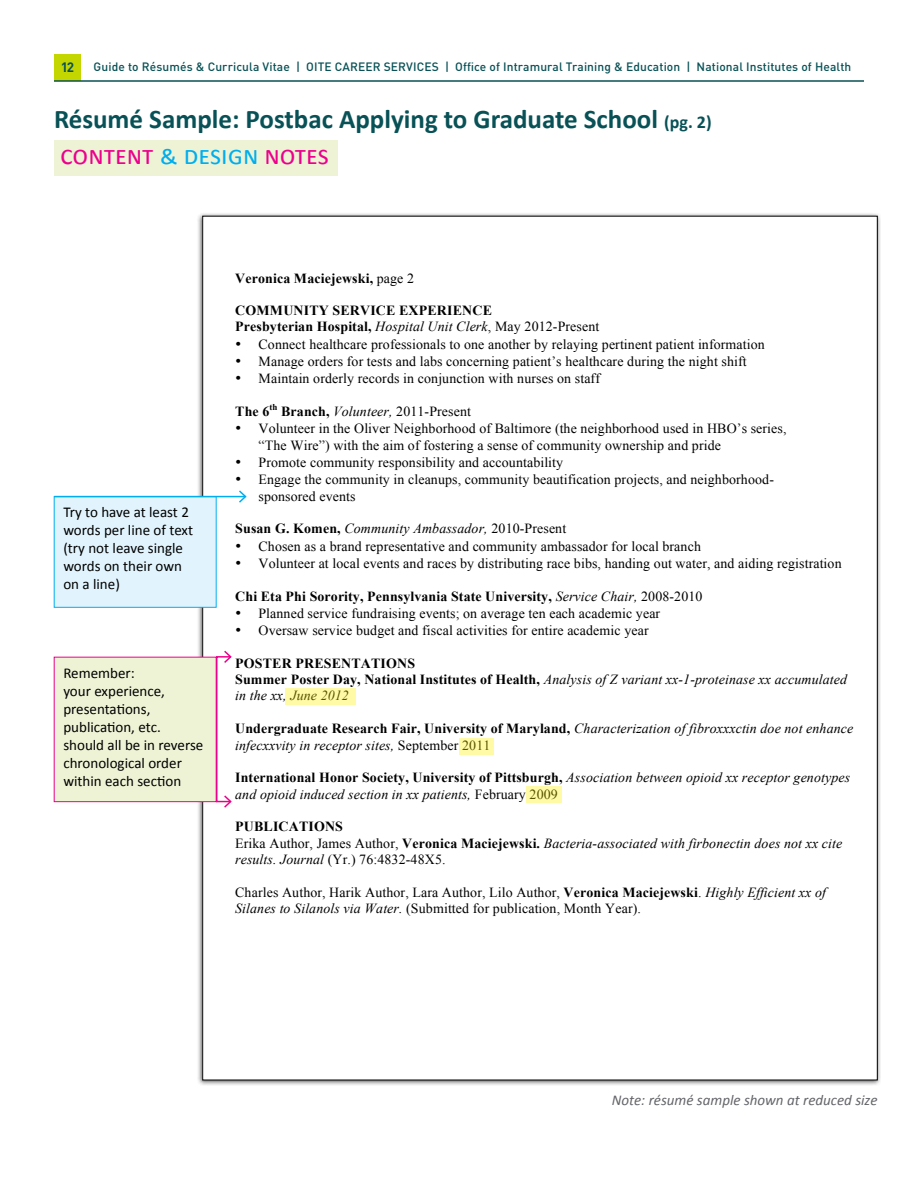
<style>
.page{position:relative;width:918px;height:1188px;background:#fff}
.page>*{position:absolute;margin:0;border:0;box-sizing:border-box;transform-origin:0 0}
.t1{font:700 27px "Calibri";color:#085156}
.t2{font:27px "Calibri";color:#ec008c}
.Body_1{font:15px/18px "Calibri";color:#000}
.Body_ital{font:italic 15px "Calibri";color:#646569}
.Image{font:13.95px/16.4px "Times New Roman";letter-spacing:.01em;color:#000}
.Image-2{font:italic 13.95px/16.4px "Times New Roman";letter-spacing:.01em;color:#000}
.Image-3{font:700 13.95px/16.2px "Times New Roman";letter-spacing:.01em;color:#000}
.t3{font:700 13.5px "DIN";color:#085156}
.t4{font:500 12px "DIN";letter-spacing:.01em;color:#085156}
.Image-4{font:700 9px "Times New Roman";color:#000}
.s1{font-size:18px}
.s2{color:#00aeef}
.s3{font-weight:400}
.s4{font-weight:400;font-style:italic}
.s5{font-weight:700}
.s6{font-style:italic}
.s7{font-weight:700;font-style:normal}
.s8{font-style:normal}
</style>
<div class="page">
<div style="left:54px;top:54px;width:27px;height:27px;background:#c4d600"></div>
<hr style="left:54px;top:80px;width:810px;height:2px;background:#085156">
<div style="left:54px;top:140px;width:283px;height:35px;background:#eef3d6"></div>
<div style="left:197px;top:212px;width:684px;height:874px;background:#000;opacity:.65"></div>
<div style="left:203px;top:216px;width:674px;height:864px;background:#fff"></div>
<div style="left:54px;top:497px;width:162px;height:110px;background:#e1f4fd"></div>
<div style="left:54px;top:496px;width:162px;height:112px;border:1px solid #00aeef"></div>
<hr style="left:54px;top:496px;width:191px;height:1px;background:#00aeef">
<svg style="left:237px;top:490px;width:10px;height:13px"></svg>
<div style="left:54px;top:657px;width:162px;height:145px;background:#eef3d6"></div>
<div style="left:285px;top:688px;width:70px;height:17px;background:#fffaa6"></div>
<div style="left:459px;top:738px;width:34px;height:16px;background:#fffaa6"></div>
<div style="left:526px;top:786px;width:36px;height:16px;background:#fffaa6"></div>
<div style="left:216px;top:656px;width:15px;height:146px;border:2px solid #ec008c"></div>
<svg style="left:223px;top:650px;width:9px;height:15px"></svg>
<svg style="left:223px;top:794px;width:9px;height:14px"></svg>
<p class="t3" style="left:61px;top:58px;width:15px">12</p>
<p class="t4" style="left:94px;top:59px;width:759px">Guide to Résumés &amp; Curricula Vitae | OITE CAREER SERVICES | Office of Intramural Training &amp; Education | National Institutes of Health</p>
<h1 class="t1" style="left:54px;top:102px;width:659px">Résumé Sample: Postbac Applying to Graduate School <span class="s1">(pg. 2)</span></h1>
<h1 class="t2" style="left:60px;top:138px;width:270px">content <span class="s2">&amp; design</span> notes</h1>
<p class="Body_1" style="left:63px;top:503px;width:131px">Try to have at least 2 words per line of text (try not leave single words on their own on a line)</p>
<p class="Body_1" style="left:63px;top:664px;width:141px">Remember:<br>your experience, presentations, publication, etc. should all be in reverse chronological order within each section</p>
<p class="Image-3" style="left:235px;top:269px;width:180px">Veronica Maciejewski, <span class="s3">page 2</span></p>
<p class="Image-3" style="left:235px;top:302px;width:366px">COMMUNITY SERVICE EXPERIENCE<br>Presbyterian Hospital, <span class="s4">Hospital Unit Clerk</span><span class="s3">, May 2012-Present</span></p>
<p class="Image" style="left:235px;top:336px;width:531px">• Connect healthcare professionals to one another by relaying pertinent patient information</p>
<p class="Image" style="left:235px;top:353px;width:513px">• Manage orders for tests and labs concerning patient’s healthcare during the night shift</p>
<p class="Image" style="left:235px;top:370px;width:366px">• Maintain orderly records in conjunction with nurses on staff</p>
<p class="Image-3" style="left:235px;top:403px;width:36px">The 6</p>
<p class="Image-4" style="left:270px;top:401px;width:9px">th</p>
<p class="Image" style="left:281px;top:403px;width:191px"><span class="s5">Branch,</span> <span class="s6">Volunteer,</span> 2011-Present</p>
<p class="Image" style="left:258px;top:420px;width:530px;text-indent:-23px">• Volunteer in the Oliver Neighborhood of Baltimore (the neighborhood used in HBO’s series, “The Wire”) with the aim of fostering a sense of community ownership and pride</p>
<p class="Image" style="left:235px;top:454px;width:329px">• Promote community responsibility and accountability</p>
<p class="Image" style="left:258px;top:471px;width:517px;text-indent:-23px">• Engage the community in cleanups, community beautification projects, and neighborhood&shy;sponsored events</p>
<p class="Image-2" style="left:235px;top:520px;width:333px"><span class="s7">Susan G. Komen,</span> Community Ambassador, <span class="s8">2010-Present</span></p>
<p class="Image" style="left:235px;top:538px;width:467px">• Chosen as a brand representative and community ambassador for local branch</p>
<p class="Image" style="left:235px;top:555px;width:608px">• Volunteer at local events and races by distributing race bibs, handing out water, and aiding registration</p>
<p class="Image-3" style="left:235px;top:588px;width:469px">Chi Eta Phi Sorority, Pennsylvania State University, <span class="s4">Service Chair,</span> <span class="s3">2008-2010</span></p>
<p class="Image" style="left:235px;top:605px;width:427px">• Planned service fundraising events; on average ten each academic year</p>
<p class="Image" style="left:235px;top:622px;width:415px">• Oversaw service budget and fiscal activities for entire academic year</p>
<p class="Image-3" style="left:235px;top:655px;width:613px">POSTER PRESENTATIONS<br>Summer Poster Day, National Institutes of Health, <span class="s4">Analysis of Z variant xx-1-proteinase xx accumulated in the xx, June 2012</span></p>
<p class="Image-2" style="left:235px;top:720px;width:620px"><span class="s7">Undergraduate Research Fair, University of Maryland,</span> Characterization of fibroxxxctin doe not enhance infecxxvity in receptor sites, <span class="s8">September 2011</span></p>
<p class="Image-2" style="left:235px;top:769px;width:616px"><span class="s7">International Honor Society, University of Pittsburgh,</span> Association between opioid xx receptor genotypes and opioid induced section in xx patients, <span class="s8">February 2009</span></p>
<p class="Image-2" style="left:235px;top:818px;width:609px"><span class="s7">PUBLICATIONS<br></span><span class="s8">Erika Author, James Author,</span> <span class="s7">Veronica Maciejewski.</span> Bacteria-associated with firbonectin does not xx cite results. Journal <span class="s8">(Yr.) 76:4832-48X5.</span></p>
<p class="Image" style="left:235px;top:883px;width:592px">Charles Author, Harik Author, Lara Author, Lilo Author, <span class="s5">Veronica Maciejewski</span>. <span class="s6">Highly Efficient xx of<br>Silanes to Silanols via Water.</span> (Submitted for publication, Month Year).</p>
<p class="Body_ital" style="left:612px;top:1090px;width:267px">Note: résumé sample shown at reduced size</p>
</div>
